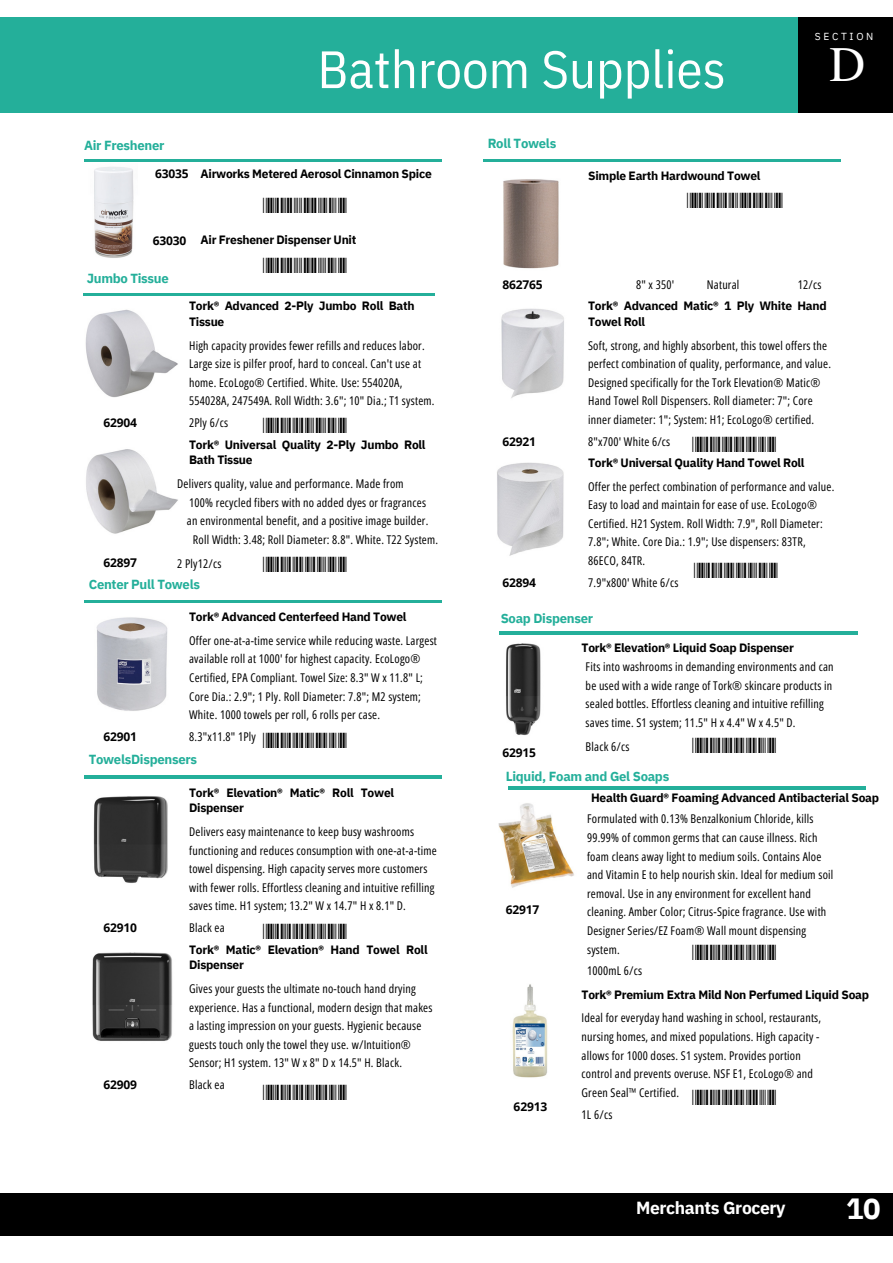
<style>
.page{position:relative;width:893px;height:1263px;background:#fff}
.page>*{position:absolute;margin:0;border:0;box-sizing:border-box;transform-origin:0 0}
.t1{font:52.5px "IBM Plex Sans Cond";color:#fff}
.t2{font:49.57px "Te X Gyre Termes";color:#fff}
.t3{font:700 29.17px "IBM Plex Sans";color:#fff}
.t4{font:700 17.48px "IBM Plex Sans";letter-spacing:-.02em;color:#fff}
.t5{font:700 13.12px "IBM Plex Sans";letter-spacing:-.02em;color:#24af9a}
.t6{font:12px/18.6px "Open Sans Condensed";letter-spacing:.02em;color:#000}
.t7{font:700 12px/15.3px "IBM Plex Sans";letter-spacing:-.02em;color:#000}
.t8{font:700 12px "Open Sans";letter-spacing:-.015em;color:#000}
.t9{font:10.2px "IBM Plex Sans";letter-spacing:.265em;color:#fff}
.s1{font-family:"Open Sans"}
</style>
<div class="page">
<hr style="left:84px;top:159px;width:357px;height:3px;background:#24af9a">
<div style="left:0;top:1193px;width:893px;height:42px;background:#000"></div>
<div style="left:0;top:18px;width:893px;height:94px;background:#24af9a"></div>
<div style="left:798px;top:18px;width:95px;height:94px;background:#000"></div>
<hr style="left:84px;top:600px;width:357px;height:3px;background:#24af9a">
<hr style="left:84px;top:776px;width:357px;height:2px;background:#24af9a">
<hr style="left:483px;top:159px;width:357px;height:3px;background:#24af9a">
<img style="left:85px;top:309px;width:93px;height:89px">
<img style="left:86px;top:449px;width:92px;height:85px">
<img style="left:96px;top:617px;width:72px;height:94px">
<img style="left:93px;top:796px;width:75px;height:87px">
<img style="left:92px;top:952px;width:81px;height:89px">
<img style="left:503px;top:179px;width:56px;height:90px">
<img style="left:501px;top:308px;width:63px;height:90px">
<img style="left:497px;top:463px;width:67px;height:93px">
<hr style="left:500px;top:632px;width:357px;height:2px;background:#24af9a">
<img style="left:506px;top:643px;width:35px;height:93px">
<img style="left:498px;top:803px;width:76px;height:85px">
<img style="left:512px;top:984px;width:36px;height:94px">
<hr style="left:508px;top:787px;width:357px;height:2px;background:#24af9a">
<img style="left:94px;top:167px;width:40px;height:91px">
<hr style="left:84px;top:293px;width:350px;height:3px;background:#24af9a">
<h4 class="t1" style="left:317px;top:34px;width:410px">Bathroom Supplies</h4>
<p class="t5" style="left:84px;top:136px;width:82px">Air Freshener</p>
<p class="t8" style="left:155px;top:165px;width:35px">63035</p>
<p class="t7" style="left:200px;top:166px;width:233px">Airworks Metered Aerosol Cinnamon Spice</p>
<h2 class="t5" style="left:488px;top:134px;width:70px">Roll Towels</h2>
<h4 class="t7" style="left:588px;top:168px;width:174px">Simple Earth Hardwound Towel</h4>
<p class="t7" style="left:153px;top:232px;width:205px"><span class="s1">63030</span> Air Freshener Dispenser Unit</p>
<h4 class="t9" style="left:814px;top:30px;width:60px">SECTION</h4>
<h2 class="t2" style="left:829px;top:29px;width:37px">D</h2>
<p class="t5" style="left:87px;top:270px;width:84px">Jumbo Tissue</p>
<h2 class="t8" style="left:103px;top:415px;width:35px">62904</h2>
<h5 class="t8" style="left:103px;top:555px;width:35px">62897</h5>
<h4 class="t7" style="left:189px;top:298px;width:227px">Tork® Advanced 2-Ply Jumbo Roll Bath<br>Tissue</h4>
<h5 class="t6" style="left:189px;top:336px;width:247px">High capacity provides fewer refills and reduces labor.<br>Large size is pilfer proof, hard to conceal. Can't use at home. EcoLogo® Certified. White. Use: 554020A, 554028A, 247549A. Roll Width: 3.6"; 10" Dia.; T1 system.</h5>
<h5 class="t6" style="left:189px;top:413px;width:40px">2Ply 6/cs</h5>
<h5 class="t7" style="left:189px;top:436px;width:238px">Tork® Universal Quality 2-Ply Jumbo Roll<br>Bath Tissue</h5>
<h4 class="t6" style="left:177px;top:474px;width:228px">Delivers quality, value and performance. Made from</h4>
<h4 class="t6" style="left:189px;top:493px;width:238px">100% recycled fibers with no added dyes or fragrances</h4>
<h4 class="t6" style="left:187px;top:511px;width:243px">an environmental benefit, and a positive image builder.</h4>
<h4 class="t6" style="left:193px;top:530px;width:247px">Roll Width: 3.48; Roll Diameter: 8.8". White. T22 System.</h4>
<p class="t6" style="left:177px;top:554px;width:46px">2 Ply12/cs</p>
<p class="t5" style="left:89px;top:575px;width:113px">Center Pull Towels</p>
<h4 class="t8" style="left:103px;top:728px;width:35px">62901</h4>
<p class="t7" style="left:189px;top:609px;width:219px">Tork® Advanced Centerfeed Hand Towel</p>
<h4 class="t6" style="left:189px;top:631px;width:249px">Offer one-at-a-time service while reducing waste. Largest available roll at 1000' for highest capacity. EcoLogo® Certified, EPA Compliant. Towel Size: 8.3" W x 11.8" L; Core Dia.: 2.9"; 1 Ply. Roll Diameter: 7.8"; M2 system; White. 1000 towels per roll, 6 rolls per case.</h4>
<h4 class="t6" style="left:189px;top:727px;width:68px">8.3"x11.8" 1Ply</h4>
<h5 class="t5" style="left:89px;top:750px;width:110px">TowelsDispensers</h5>
<h5 class="t8" style="left:103px;top:919px;width:35px">62910</h5>
<h5 class="t8" style="left:103px;top:1076px;width:35px">62909</h5>
<h4 class="t7" style="left:189px;top:784px;width:206px">Tork® Elevation® Matic® Roll Towel<br>Dispenser</h4>
<h4 class="t6" style="left:189px;top:822px;width:249px">Delivers easy maintenance to keep busy washrooms functioning and reduces consumption with one-at-a-time towel dispensing. High capacity serves more customers with fewer rolls. Effortless cleaning and intuitive refilling saves time. H1 system; 13.2" W x 14.7" H x 8.1" D.</h4>
<h4 class="t6" style="left:189px;top:918px;width:37px">Black ea</h4>
<h2 class="t7" style="left:189px;top:941px;width:240px">Tork® Matic® Elevation® Hand Towel Roll<br>Dispenser</h2>
<h5 class="t6" style="left:189px;top:979px;width:245px">Gives your guests the ultimate no-touch hand drying experience. Has a functional, modern design that makes a lasting impression on your guests. Hygienic because guests touch only the towel they use. w/Intuition® Sensor; H1 system. 13" W x 8" D x 14.5" H. Black.</h5>
<h2 class="t6" style="left:189px;top:1075px;width:37px">Black ea</h2>
<h4 class="t8" style="left:502px;top:276px;width:42px">862765</h4>
<p class="t8" style="left:502px;top:433px;width:35px">62921</p>
<h4 class="t8" style="left:502px;top:574px;width:35px">62894</h4>
<p class="t6" style="left:636px;top:275px;width:40px">8" x 350'</p>
<h4 class="t6" style="left:707px;top:275px;width:34px">Natural</h4>
<h5 class="t6" style="left:798px;top:275px;width:25px">12/cs</h5>
<h4 class="t7" style="left:588px;top:298px;width:240px">Tork® Advanced Matic® 1 Ply White Hand<br>Towel Roll</h4>
<h2 class="t6" style="left:588px;top:336px;width:244px">Soft, strong, and highly absorbent, this towel offers the perfect combination of quality, performance, and value.<br>Designed specifically for the Tork Elevation® Matic® Hand Towel Roll Dispensers. Roll diameter: 7"; Core inner diameter: 1"; System: H1; EcoLogo® certified.</h2>
<h2 class="t6" style="left:588px;top:432px;width:84px">8"x700' White 6/cs</h2>
<p class="t6" style="left:588px;top:477px;width:248px">Offer the perfect combination of performance and value.<br>Easy to load and maintain for ease of use. EcoLogo® Certified. H21 System. Roll Width: 7.9", Roll Diameter:<br>7.8"; White. Core Dia.: 1.9"; Use dispensers: 83TR, 86ECO, 84TR.</p>
<p class="t6" style="left:588px;top:573px;width:92px">7.9"x800' White 6/cs</p>
<p class="t7" style="left:588px;top:455px;width:218px">Tork® Universal Quality Hand Towel Roll</p>
<h5 class="t5" style="left:501px;top:609px;width:94px">Soap Dispenser</h5>
<h2 class="t6" style="left:585px;top:657px;width:249px">Fits into washrooms in demanding environments and can be used with a wide range of Tork® skincare products in sealed bottles. Effortless cleaning and intuitive refilling saves time. S1 system; 11.5" H x 4.4" W x 4.5" D.</h2>
<p class="t6" style="left:585px;top:737px;width:45px">Black 6/cs</p>
<h4 class="t7" style="left:581px;top:639px;width:214px">Tork® Elevation® Liquid Soap Dispenser</h4>
<h5 class="t8" style="left:502px;top:744px;width:35px">62915</h5>
<h5 class="t5" style="left:506px;top:767px;width:165px">Liquid, Foam and Gel Soaps</h5>
<p class="t8" style="left:506px;top:901px;width:35px">62917</p>
<h4 class="t8" style="left:513px;top:1098px;width:35px">62913</h4>
<p class="t7" style="left:591px;top:790px;width:289px">Health Guard® Foaming Advanced Antibacterial Soap</p>
<h2 class="t6" style="left:587px;top:809px;width:248px">Formulated with 0.13% Benzalkonium Chloride, kills 99.99% of common germs that can cause illness. Rich foam cleans away light to medium soils. Contains Aloe and Vitamin E to help nourish skin. Ideal for medium soil removal. Use in any environment for excellent hand cleaning. Amber Color; Citrus-Spice fragrance. Use with Designer Series/EZ Foam® Wall mount dispensing system.</h2>
<h4 class="t6" style="left:587px;top:961px;width:57px">1000mL 6/cs</h4>
<h4 class="t7" style="left:581px;top:987px;width:289px">Tork® Premium Extra Mild Non Perfumed Liquid Soap</h4>
<h5 class="t6" style="left:581px;top:1008px;width:241px">Ideal for everyday hand washing in school, restaurants, nursing homes, and mixed populations. High capacity - allows for 1000 doses. S1 system. Provides portion control and prevents overuse. NSF E1, EcoLogo® and Green Seal™ Certified.</h5>
<h5 class="t6" style="left:581px;top:1105px;width:32px">1L 6/cs</h5>
<h4 class="t4" style="left:636px;top:1196px;width:151px">Merchants Grocery</h4>
<h4 class="t3" style="left:846px;top:1189px;width:36px">10</h4>
</div>
